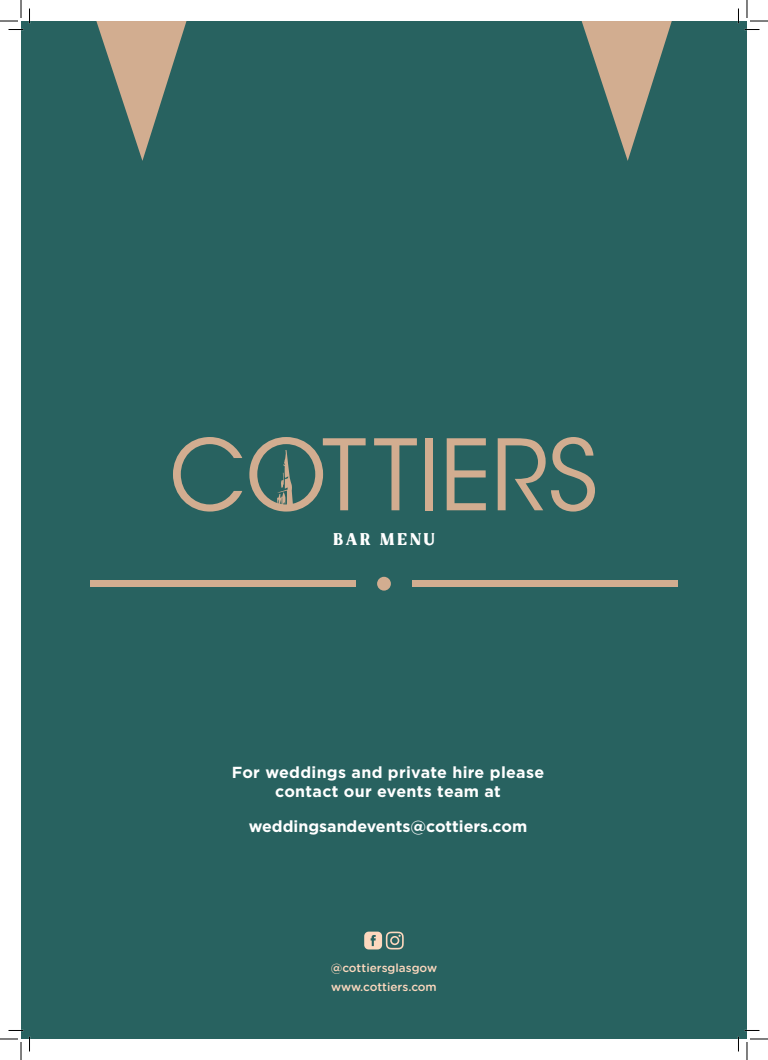
<style>
.page{position:relative;width:768px;height:1060px;background:#fff}
.page>*{position:absolute;margin:0;border:0;box-sizing:border-box;transform-origin:0 0}
.t1{font:17px "Nugelo";letter-spacing:.14em;color:#fff}
.t2{font:700 16px/19.2px "Gotham";letter-spacing:.005em;color:#fff;text-align:center}
.t3{font:500 11.8px "Gotham Rounded";color:#fdd8be}
</style>
<div class="page">
<div style="left:21px;top:21px;width:726px;height:1018px;background:#286260"></div>
<svg style="left:173px;top:437px;width:69px;height:74px"></svg>
<svg style="left:249px;top:437px;width:116px;height:74px"></svg>
<svg style="left:374px;top:438px;width:43px;height:72px"></svg>
<div style="left:424px;top:438px;width:8px;height:72px;background:#d2ad90"></div>
<svg style="left:447px;top:438px;width:39px;height:72px"></svg>
<svg style="left:497px;top:437px;width:98px;height:74px"></svg>
<svg style="left:581px;top:21px;width:90px;height:140px"></svg>
<svg style="left:96px;top:21px;width:90px;height:140px"></svg>
<div style="left:377px;top:577px;width:14px;height:13px;background:#d2ad90;border-radius:50%"></div>
<div style="left:413px;top:580px;width:265px;height:7px;background:#d2ad90"></div>
<div style="left:90px;top:580px;width:265px;height:7px;background:#d2ad90"></div>
<svg style="left:364px;top:931px;width:39px;height:18px"></svg>
<svg style="left:0;top:0;width:30px;height:30px"></svg>
<svg style="left:0;top:1030px;width:30px;height:30px"></svg>
<svg style="left:738px;top:0;width:30px;height:30px"></svg>
<svg style="left:738px;top:1030px;width:30px;height:30px"></svg>
<p class="t1" style="left:333px;top:528px;width:103px">BAR MENU</p>
<p class="t2" style="left:232px;top:762px;width:314px">For weddings and private hire please contact our events team at</p>
<p class="t2" style="left:249px;top:816px;width:280px">weddingsandevents@cottiers.com</p>
<p class="t3" style="left:331px;top:959px;width:108px">@cottiersglasgow</p>
<p class="t3" style="left:331px;top:978px;width:107px">www.cottiers.com</p>
</div>
